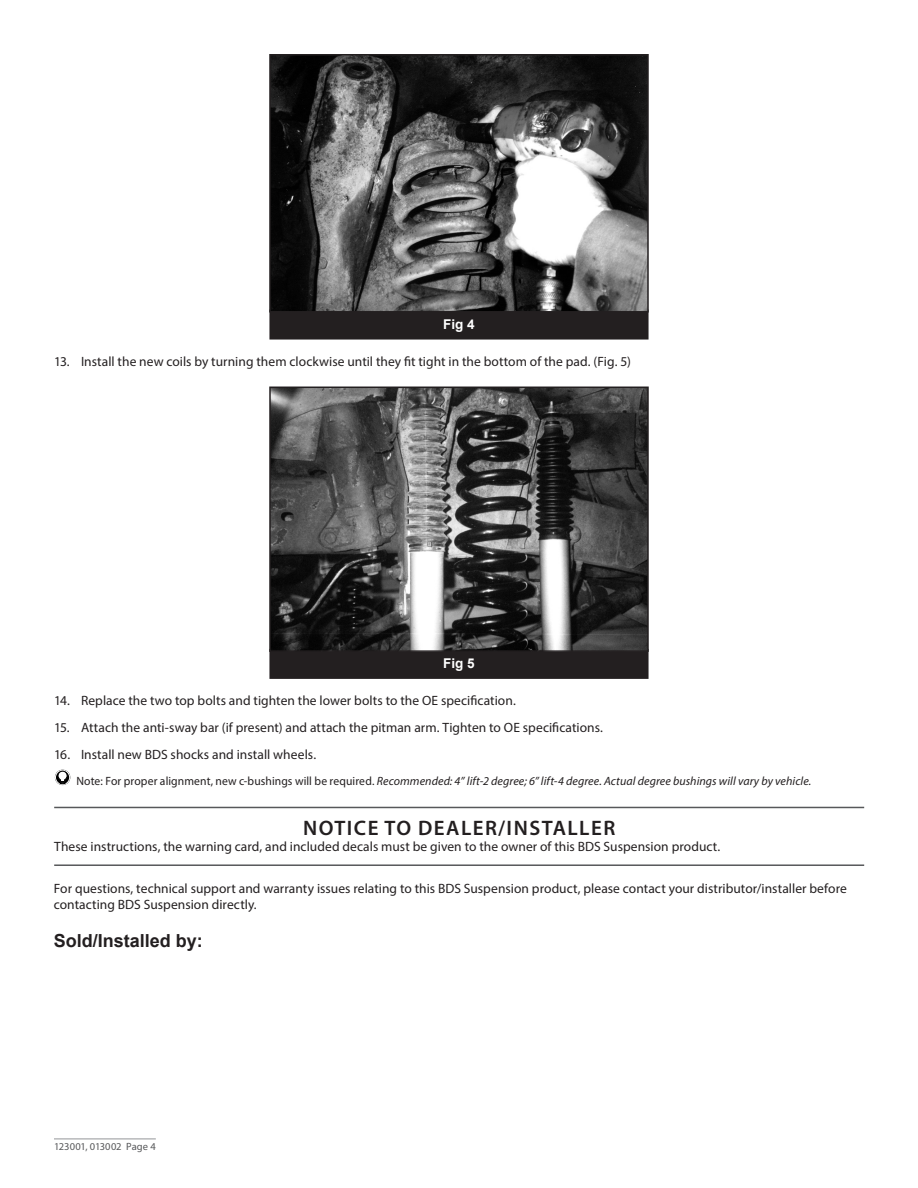
<style>
.page{position:relative;width:918px;height:1188px;background:#fff}
.page>*{position:absolute;margin:0;border:0;box-sizing:border-box;transform-origin:0 0}
.t1{font:600 21px "Myriad Pro";letter-spacing:.07em;color:#231f20}
.subhead{font:700 18px "Arial";color:#231f20}
.t2{font:13.5px/15.8px "Myriad Pro";letter-spacing:.005em;color:#231f20}
.t3{font:700 13.5px "Arial";color:#fff}
.Note{font:italic 12px "Myriad Pro";letter-spacing:.005em;color:#231f20}
.t4{font:10.5px "Myriad Pro";letter-spacing:.005em;color:#57585a}
.s1{font-style:normal}
</style>
<div class="page">
<hr style="left:54px;top:1139px;width:102px;height:1px;background:#939598">
<div style="left:269px;top:310px;width:380px;height:30px;background:#231f20"></div>
<div style="left:269px;top:649px;width:380px;height:30px;background:#231f20"></div>
<img style="left:272px;top:57px;width:374px;height:253px">
<div style="left:269px;top:54px;width:380px;height:259px;border:2px solid #231f20"></div>
<img style="left:272px;top:390px;width:374px;height:259px">
<div style="left:269px;top:387px;width:380px;height:265px;border:2px solid #231f20"></div>
<div style="left:55px;top:770px;width:15px;height:15px;border:1px solid #fff;border-radius:50%"></div>
<svg style="left:58px;top:771px;width:10px;height:13px"></svg>
<hr style="left:54px;top:807px;width:810px;height:1px;background:#57585a">
<hr style="left:54px;top:864px;width:810px;height:2px;background:#57585a">
<p class="t3" style="left:443px;top:314px;width:33px">Fig 4</p>
<p class="t2" style="left:54px;top:353px;width:578px">13. Install the new coils by turning them clockwise until they fit tight in the bottom of the pad. (Fig. 5)</p>
<p class="t3" style="left:443px;top:654px;width:33px">Fig 5</p>
<p class="t2" style="left:54px;top:693px;width:463px">14. Replace the two top bolts and tighten the lower bolts to the OE specification.</p>
<p class="t2" style="left:54px;top:719px;width:551px">15. Attach the anti-sway bar (if present) and attach the pitman arm. Tighten to OE specifications.</p>
<p class="t2" style="left:54px;top:746px;width:264px">16. Install new BDS shocks and install wheels.</p>
<p class="Note" style="left:77px;top:774px;width:736px"><span class="s1">Note: For proper alignment, new c-bushings will be required.</span> Recommended: 4” lift-2 degree; 6” lift-4 degree. Actual degree bushings will vary by vehicle.</p>
<p class="t1" style="left:303px;top:815px;width:314px">NOTICE TO DEALER/INSTALLER</p>
<p class="t2" style="left:54px;top:838px;width:668px">These instructions, the warning card, and included decals must be given to the owner of this BDS Suspension product.</p>
<p class="t2" style="left:54px;top:880px;width:795px">For questions, technical support and warranty issues relating to this BDS Suspension product, please contact your distributor/installer before contacting BDS Suspension directly.</p>
<p class="subhead" style="left:54px;top:928px;width:151px">Sold/Installed by:</p>
<p class="t4" style="left:54px;top:1140px;width:103px">123001, 013002 Page 4</p>
</div>
